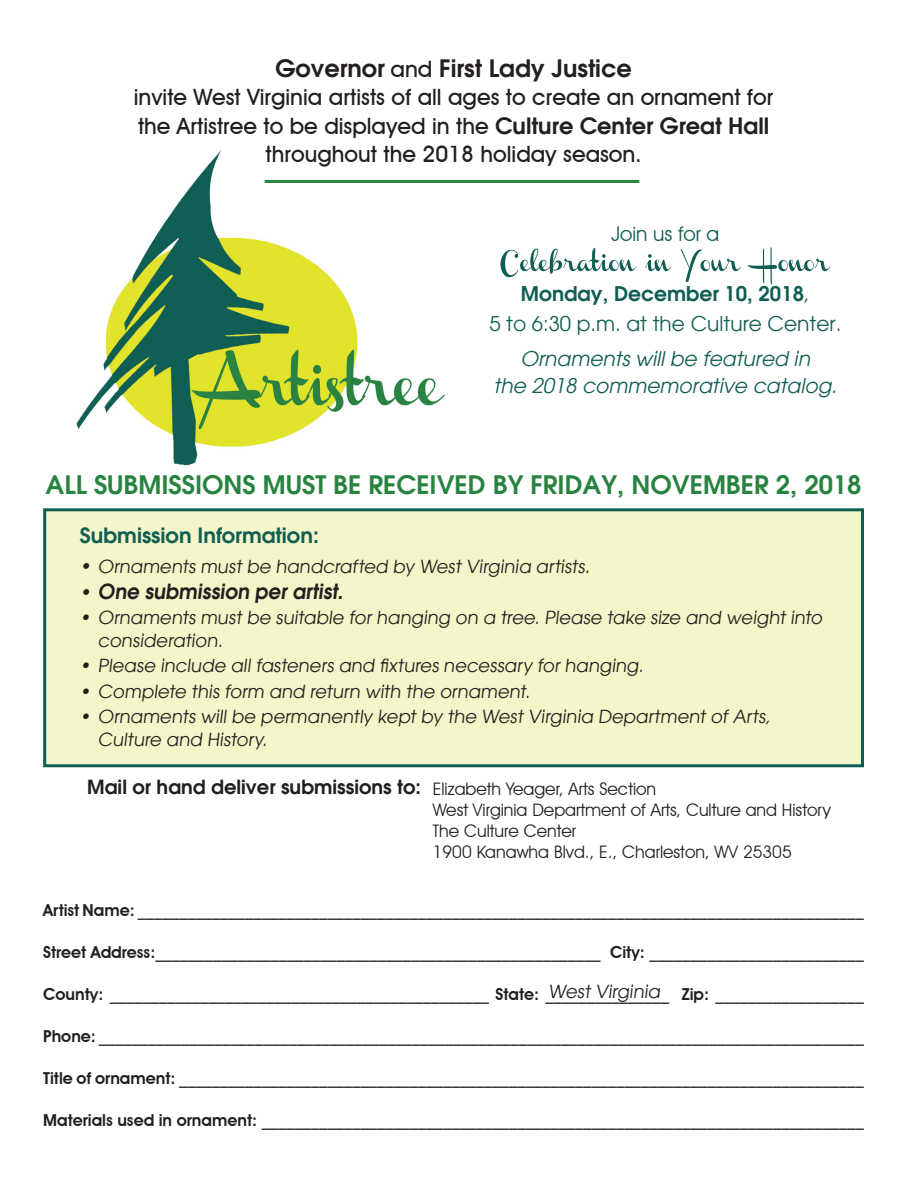
<style>
.page{position:relative;width:918px;height:1188px;background:#fff}
.page>*{position:absolute;margin:0;border:0;box-sizing:border-box;transform-origin:0 0}
.t1{font:600 25.5px "Avant Garde";color:#27833f}
.t2{font:600 24px "Avant Garde";color:#231f20}
.t3{font:500 22.5px "Avant Garde IT Cby BT";color:#231f20}
.t4{font:600 21px "Avant Garde";color:#105e53}
.t5{font:600 20.85px "Avant Garde";color:#231f20;scale:.95 1}
.t6{font:italic 20.25px "Avant Garde";color:#105e53}
.t7{font:20.25px "Avant Garde";color:#105e53}
.t8{font:600 20.25px "Avant Garde";color:#105e53}
.t9{font:20.25px "Avant Garde IT Cby BT";color:#105e53}
.t10{font:600 19.5px "Avant Garde";color:#231f20}
.t11{font:18px "Avant Garde";color:#231f20}
.t12{font:17.25px "Avant Garde IT Cby BT";color:#231f20}
.t13{font:600 16.5px "Avant Garde IT Cby BT";color:#231f20}
.s1{font-family:"Avant Garde IT Cby BT";font-weight:500;font-size:22.5px}
.s2{font-family:"Avant Garde";font-weight:600}
.s3{font-weight:400}
.s4{font-size:18.75px}
.s5{font-weight:400;font-size:18.75px}
</style>
<div class="page">
<img style="left:76px;top:150px;width:370px;height:316px">
<div style="left:43px;top:508px;width:821px;height:259px;background:#f4f5c8;border:3px solid #105e53"></div>
<svg style="left:500px;top:247px;width:330px;height:38px"></svg>
<hr style="left:265px;top:180px;width:374px;height:3px;background:#27833f">
<p class="t2" style="left:275px;top:52px;width:358px">Governor <span class="s1">and</span> First Lady Justice</p>
<p class="t3" style="left:134px;top:83px;width:641px">invite West Virginia artists of all ages to create an ornament for</p>
<p class="t3" style="left:138px;top:112px;width:633px">the Artistree to be displayed in the <span class="s2">Culture Center Great Hall</span></p>
<p class="t3" style="left:266px;top:140px;width:377px">throughout the 2018 holiday season.</p>
<p class="t9" style="left:611px;top:222px;width:110px">Join us for a</p>
<p class="t8" style="left:521px;top:280px;width:290px">Monday, December 10, 2018<span class="s3">,</span></p>
<p class="t7" style="left:489px;top:312px;width:353px">5 to 6:30 p.m. at the Culture Center.</p>
<p class="t6" style="left:521px;top:346px;width:291px">Ornaments will be featured in</p>
<p class="t6" style="left:494px;top:373px;width:345px">the 2018 commemorative catalog.</p>
<p class="t1" style="left:46px;top:468px;width:818px">ALL SUBMISSIONS MUST BE RECEIVED BY FRIDAY, NOVEMBER 2, 2018</p>
<p class="t4" style="left:80px;top:522px;width:240px">Submission Information:</p>
<p class="t11" style="left:80px;top:556px;width:514px"><span class="s4">•</span> Ornaments must be handcrafted by West Virginia artists<span class="s4">.</span></p>
<p class="t5" style="left:80px;top:577px;width:282px"><span class="s5">•</span> One submission per artist.</p>
<p class="t11" style="left:80px;top:607px;width:747px">• Ornaments must be suitable for hanging on a tree. Please take size and weight into</p>
<p class="t11" style="left:98px;top:629px;width:129px">consideration.</p>
<p class="t11" style="left:80px;top:655px;width:568px">• Please include all fasteners and fixtures necessary for hanging.</p>
<p class="t11" style="left:80px;top:680px;width:455px">• Complete this form and return with the ornament.</p>
<p class="t11" style="left:80px;top:706px;width:695px">• Ornaments will be permanently kept by the West Virginia Department of Arts,</p>
<p class="t11" style="left:98px;top:728px;width:174px">Culture and History.</p>
<p class="t10" style="left:87px;top:774px;width:335px">Mail or hand deliver submissions to:</p>
<p class="t12" style="left:433px;top:779px;width:225px">Elizabeth Yeager, Arts Section</p>
<p class="t12" style="left:433px;top:800px;width:399px">West Virginia Department of Arts, Culture and History</p>
<p class="t12" style="left:433px;top:821px;width:145px">The Culture Center</p>
<p class="t12" style="left:433px;top:842px;width:360px">1900 Kanawha Blvd., E., Charleston, WV 25305</p>
<p class="t13" style="left:43px;top:900px;width:822px">Artist Name: ________________________________________________________________________________________</p>
<p class="t13" style="left:43px;top:942px;width:822px">Street Address:______________________________________________________ City: __________________________</p>
<p class="t13" style="left:43px;top:984px;width:822px">County: ______________________________________________ State: _______________ Zip: __________________</p>
<p class="t13" style="left:43px;top:1026px;width:822px">Phone: _____________________________________________________________________________________________</p>
<p class="t13" style="left:43px;top:1068px;width:822px">Title of ornament: ___________________________________________________________________________________</p>
<p class="t13" style="left:43px;top:1110px;width:822px">Materials used in ornament: _________________________________________________________________________</p>
<p class="t11" style="left:549px;top:980px;width:116px">West Virginia</p>
</div>
